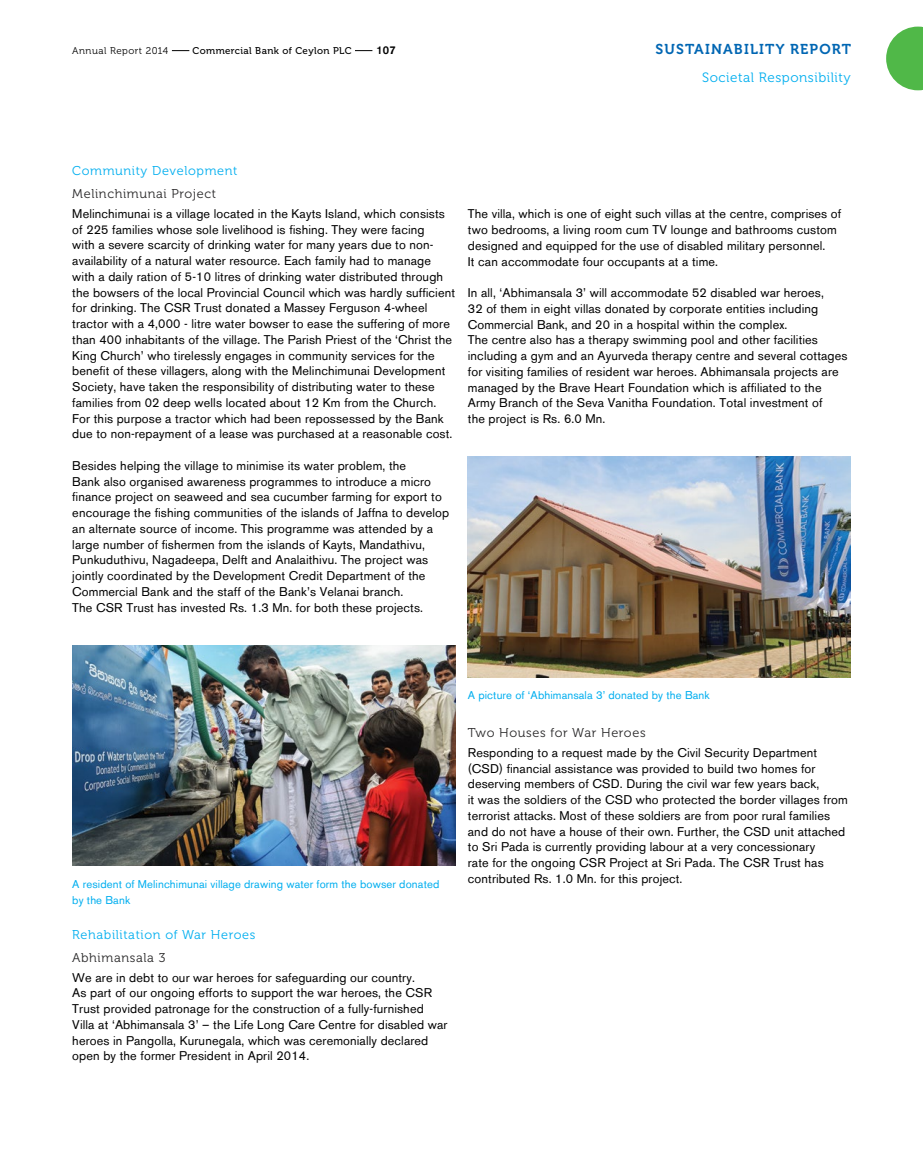
<style>
.page{position:relative;width:923px;height:1170px;background:#fff}
.page>*{position:absolute;margin:0;border:0;box-sizing:border-box;transform-origin:0 0}
.t1{font:14.25px "Museo 700";letter-spacing:.08em;color:#0066b3}
.t2{font:13.5px "Museo 300";letter-spacing:.04em;color:#00aeef}
.t3{font:12.75px "Museo 300";letter-spacing:.05em;color:#292829}
.t4{font:12.75px "Museo 300";letter-spacing:.05em;color:#00aeef}
.t5{font:12.6px/15.8px "Akzidenz Grotesk BE";letter-spacing:.01em;color:#000}
.t6{font:11.25px/15.8px "Akzidenz Grotesk BE";letter-spacing:.01em;color:#00aeef}
.t7{font:500 11.25px "Akzidenz Grotesk BE";color:#000}
.t8{font:9.75px "Museo 500";letter-spacing:.04em;color:#000}
.t9{font:9.75px "Museo 300";letter-spacing:.05em;color:#000}
</style>
<div class="page">
<svg style="left:172px;top:50px;width:17px;height:1px"></svg>
<svg style="left:355px;top:50px;width:17px;height:1px"></svg>
<svg style="left:886px;top:27px;width:37px;height:63px"></svg>
<img style="left:72px;top:645px;width:383px;height:220px">
<img style="left:468px;top:456px;width:382px;height:221px">
<p class="t9" style="left:72px;top:45px;width:98px">Annual Report 2014</p>
<p class="t8" style="left:192px;top:45px;width:160px">Commercial Bank of Ceylon PLC</p>
<p class="t7" style="left:376px;top:43px;width:21px">107</p>
<p class="t1" style="left:655px;top:42px;width:197px">SUSTAINABILITY REPORT</p>
<p class="t2" style="left:702px;top:70px;width:150px">Societal Responsibility</p>
<p class="t4" style="left:72px;top:164px;width:167px">Community Development</p>
<p class="t3" style="left:72px;top:186px;width:145px">Melinchimunai Project</p>
<p class="t5" style="left:72px;top:205px;width:384px">Melinchimunai is a village located in the Kayts Island, which consists of 225 families whose sole livelihood is fishing. They were facing<br>with a severe scarcity of drinking water for many years due to non&shy;availability of a natural water resource. Each family had to manage with a daily ration of 5-10 litres of drinking water distributed through the bowsers of the local Provincial Council which was hardly sufficient for drinking. The CSR Trust donated a Massey Ferguson 4-wheel tractor with a 4,000 - litre water bowser to ease the suffering of more than 400 inhabitants of the village. The Parish Priest of the ‘Christ the King Church’ who tirelessly engages in community services for the benefit of these villagers, along with the Melinchimunai Development Society, have taken the responsibility of distributing water to these families from 02 deep wells located about 12 Km from the Church.<br>For this purpose a tractor which had been repossessed by the Bank due to non-repayment of a lease was purchased at a reasonable cost.</p>
<p class="t5" style="left:72px;top:457px;width:378px">Besides helping the village to minimise its water problem, the<br>Bank also organised awareness programmes to introduce a micro finance project on seaweed and sea cucumber farming for export to encourage the fishing communities of the islands of Jaffna to develop an alternate source of income. This programme was attended by a large number of fishermen from the islands of Kayts, Mandathivu, Punkuduthivu, Nagadeepa, Delft and Analaithivu. The project was jointly coordinated by the Development Credit Department of the Commercial Bank and the staff of the Bank’s Velanai branch.<br>The CSR Trust has invested Rs. 1.3 Mn. for both these projects.</p>
<p class="t5" style="left:468px;top:206px;width:375px">The villa, which is one of eight such villas at the centre, comprises of two bedrooms, a living room cum TV lounge and bathrooms custom designed and equipped for the use of disabled military personnel.<br>It can accommodate four occupants at a time.</p>
<p class="t5" style="left:468px;top:285px;width:381px">In all, ‘Abhimansala 3’ will accommodate 52 disabled war heroes,<br>32 of them in eight villas donated by corporate entities including Commercial Bank, and 20 in a hospital within the complex.<br>The centre also has a therapy swimming pool and other facilities including a gym and an Ayurveda therapy centre and several cottages for visiting families of resident war heroes. Abhimansala projects are managed by the Brave Heart Foundation which is affiliated to the Army Branch of the Seva Vanitha Foundation. Total investment of<br>the project is Rs. 6.0 Mn.</p>
<p class="t6" style="left:72px;top:876px;width:368px">A resident of Melinchimunai village drawing water form the bowser donated by the Bank</p>
<p class="t4" style="left:72px;top:928px;width:185px">Rehabilitation of War Heroes</p>
<p class="t3" style="left:72px;top:950px;width:95px">Abhimansala 3</p>
<p class="t5" style="left:72px;top:969px;width:377px">We are in debt to our war heroes for safeguarding our country.<br>As part of our ongoing efforts to support the war heroes, the CSR Trust provided patronage for the construction of a fully-furnished Villa at ‘Abhimansala 3’ – the Life Long Care Centre for disabled war heroes in Pangolla, Kurunegala, which was ceremonially declared open by the former President in April 2014.</p>
<p class="t6" style="left:468px;top:687px;width:243px">A picture of ‘Abhimansala 3’ donated by the Bank</p>
<p class="t3" style="left:468px;top:725px;width:179px">Two Houses for War Heroes</p>
<p class="t5" style="left:468px;top:744px;width:381px">Responding to a request made by the Civil Security Department (CSD) financial assistance was provided to build two homes for deserving members of CSD. During the civil war few years back,<br>it was the soldiers of the CSD who protected the border villages from terrorist attacks. Most of these soldiers are from poor rural families and do not have a house of their own. Further, the CSD unit attached to Sri Pada is currently providing labour at a very concessionary<br>rate for the ongoing CSR Project at Sri Pada. The CSR Trust has contributed Rs. 1.0 Mn. for this project.</p>
</div>
